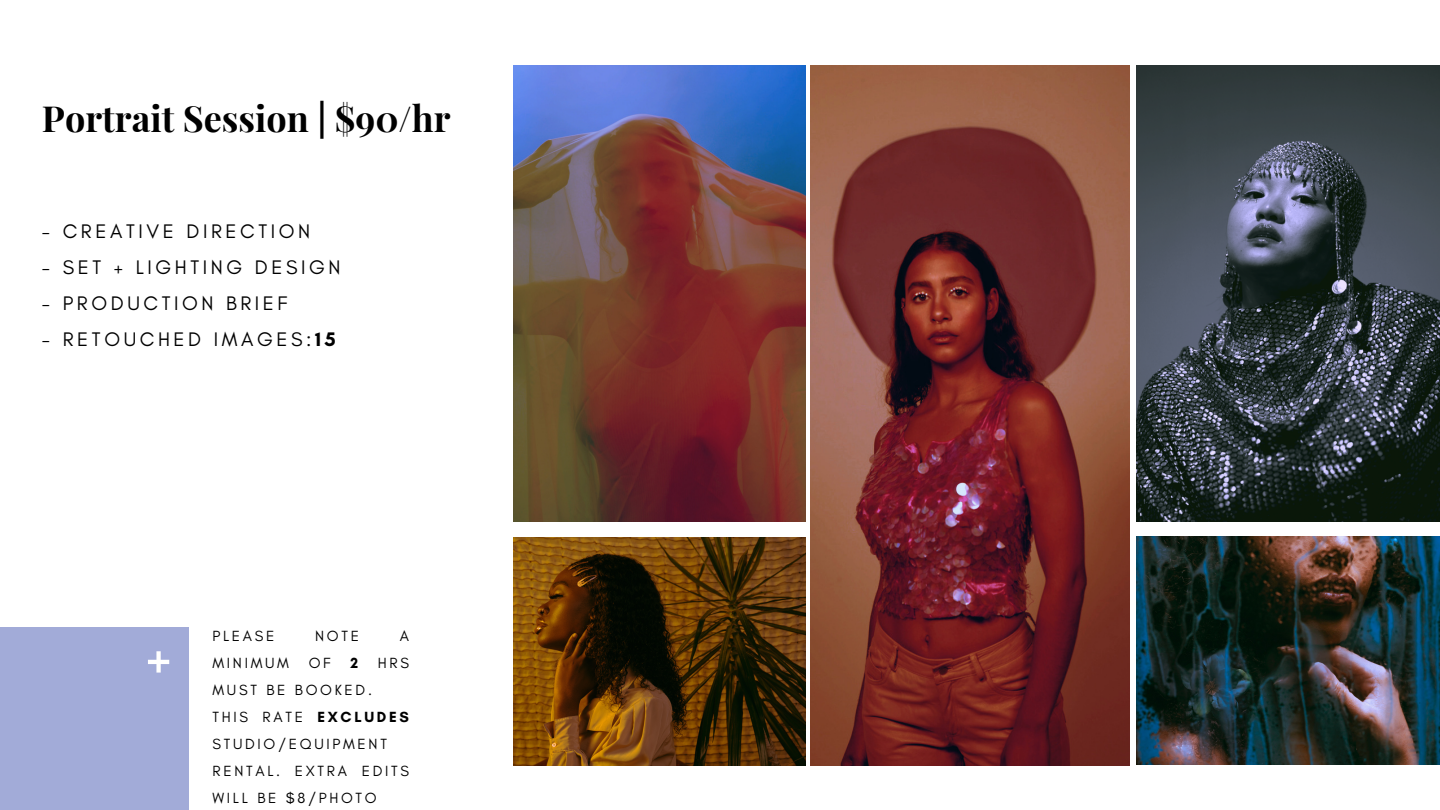
<style>
.page{position:relative;width:1440px;height:810px;background:#fff}
.page>*{position:absolute;margin:0;border:0;box-sizing:border-box;transform-origin:0 0}
.t1{font:700 51.9px "Glacial Indifference";color:#fff}
.t2{font:700 36px "Playfair Display";color:#000}
.t3{font:20px "Glacial Indifference";letter-spacing:.18em;color:#000}
.t4{font:15px/27px "Glacial Indifference";letter-spacing:.18em;color:#000}
.t5{font:700 15px "Glacial Indifference";color:#000}
.s1{font-weight:700}
</style>
<div class="page">
<div style="left:0;top:627px;width:189px;height:183px;background:#a2abd8"></div>
<img style="left:513px;top:66px;width:292px;height:456px">
<img style="left:513px;top:537px;width:292px;height:228px">
<img style="left:1136px;top:65px;width:304px;height:456px">
<img style="left:1136px;top:537px;width:304px;height:228px">
<img style="left:810px;top:65px;width:319px;height:701px">
<h2 class="t2" style="left:42px;top:93px;width:410px">Portrait Session | $90/hr</h2>
<p class="t3" style="left:42px;top:219px;width:270px">- CREATIVE DIRECTION</p>
<p class="t3" style="left:42px;top:255px;width:300px">- SET + LIGHTING DESIGN</p>
<p class="t3" style="left:42px;top:291px;width:247px">- PRODUCTION BRIEF</p>
<p class="t3" style="left:42px;top:327px;width:295px">- RETOUCHED IMAGES:<span class="s1">15</span></p>
<p class="t1" style="left:147px;top:624px;width:24px">+</p>
<p class="t4" style="left:213px;top:622px;width:64px">PLEASE</p>
<p class="t4" style="left:315px;top:622px;width:45px">NOTE</p>
<p class="t4" style="left:400px;top:622px;width:11px">A</p>
<p class="t4" style="left:213px;top:649px;width:78px">MINIMUM</p>
<p class="t4" style="left:309px;top:649px;width:24px">OF</p>
<p class="t5" style="left:350px;top:654px;width:9px">2</p>
<p class="t4" style="left:378px;top:649px;width:33px">HRS</p>
<p class="t4" style="left:213px;top:676px;width:161px">MUST BE BOOKED.</p>
<p class="t4" style="left:213px;top:703px;width:198px">THIS RATE <span class="s1">EXCLUDES<br></span>STUDIO/EQUIPMENT<br>RENTAL. EXTRA EDITS<br>WILL BE $8/PHOTO</p>
</div>
